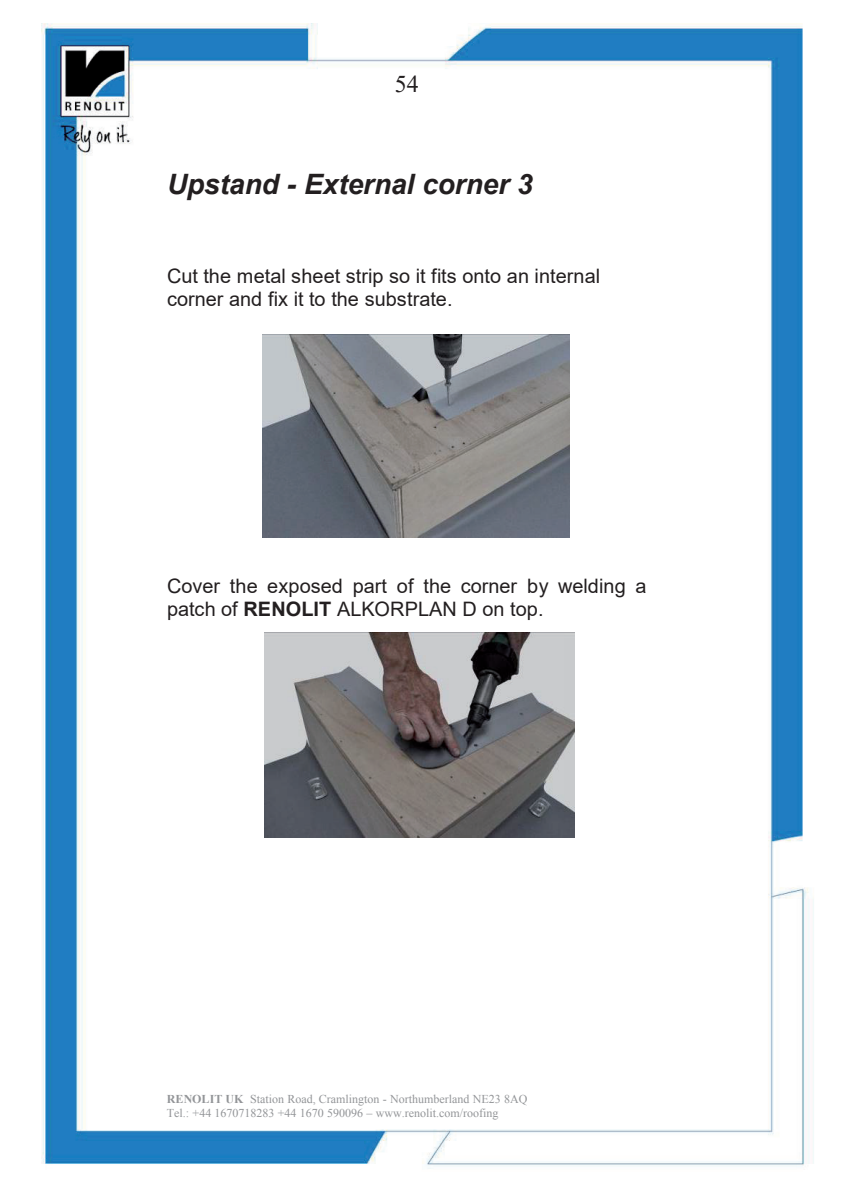
<style>
.page{position:relative;width:842px;height:1191px;background:#fff}
.page>*{position:absolute;margin:0;border:0;box-sizing:border-box;transform-origin:0 0}
.t1{font:italic 700 28px "Arial";color:#231f20}
.t2{font:24px "Times New Roman";color:#231f20}
.t3{font:20px/23px "Arial";color:#231f20}
.t4{font:12px/13.6px "Times New Roman";color:#939598}
.s1{font-weight:700}
</style>
<div class="page">
<img style="left:41px;top:23px;width:773px;height:1146px">
<img style="left:263px;top:334px;width:306px;height:204px">
<img style="left:264px;top:632px;width:311px;height:205px">
<p class="t2" style="left:395px;top:67px;width:25px">54</p>
<h1 class="t1" style="left:167px;top:165px;width:367px">Upstand - External corner 3</h1>
<p class="t3" style="left:167px;top:264px;width:435px">Cut the metal sheet strip so it fits onto an internal corner and fix it to the substrate.</p>
<p class="t3" style="left:167px;top:574px;width:481px">Cover the exposed part of the corner by welding a patch of <span class="s1">RENOLIT</span> ALKORPLAN D on top.</p>
<p class="t4" style="left:167px;top:1092px;width:362px"><span class="s1">RENOLIT UK</span> Station Road, Cramlington - Northumberland NE23 8AQ<br>Tel.: +44 1670718283 +44 1670 590096 – www.renolit.com/roofing</p>
</div>
